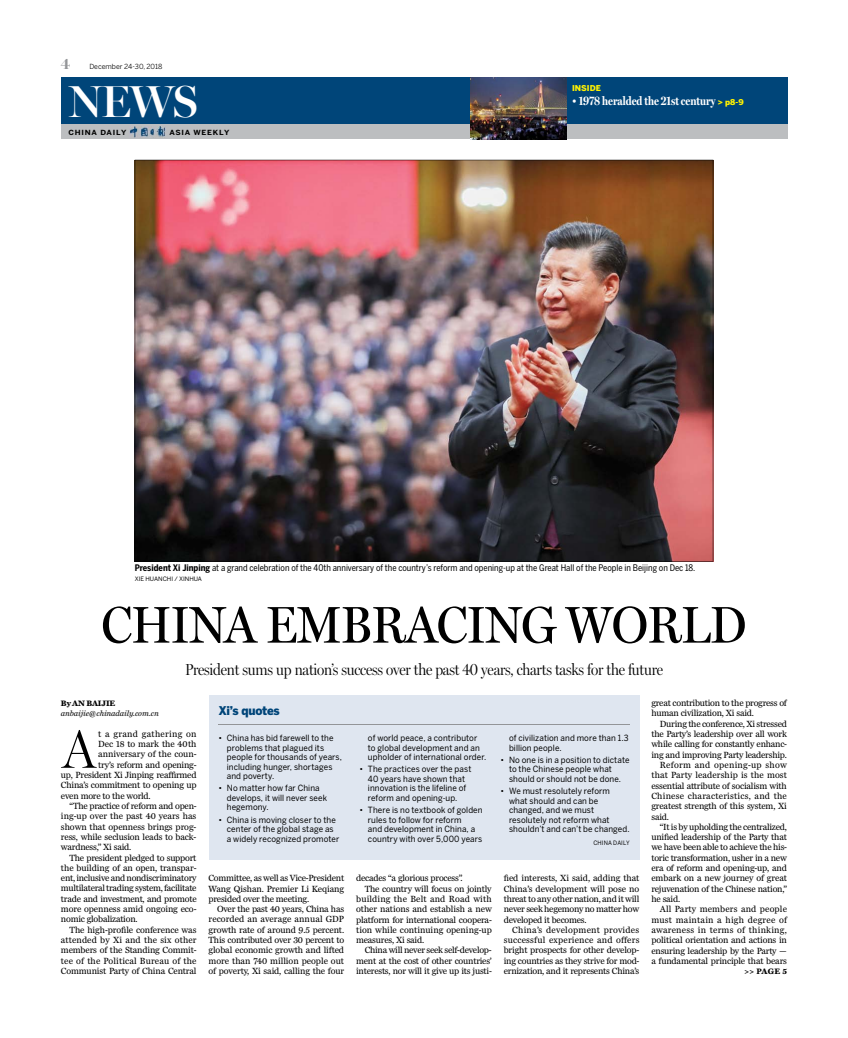
<style>
.page{position:relative;width:848px;height:1038px;background:#fff}
.page>*{position:absolute;margin:0;border:0;box-sizing:border-box;transform-origin:0 0}
.t1{font:300 54.4px "Miller Headline";color:#000}
.t2{font:52px "Miller Headline";letter-spacing:-.01em;color:#000}
.t3{font:600 45px "Big Miller";color:#fff}
.t4{font:300 16px "Miller Headline";letter-spacing:-.01em;color:#000}
.t5{font:700 16px "Big Miller";color:#939598}
.t6{font:700 12px "Miller Headline";color:#fff}
.t7{font:900 12px "Benton Sans";letter-spacing:-.02em;color:#004579;scale:.95 1}
.t8{font:9.2px/10.3px "Miller Daily Two";letter-spacing:-.02em;color:#000;text-align:justify}
.t9{font:9.2px "Miller Daily Two";letter-spacing:.01em;color:#000}
.t10{font:9.2px "Miller Daily Two";letter-spacing:.02em;color:#000}
.t11{font:9.2px "Miller Daily Two";color:#000}
.t12{font:9.2px "Miller Daily Two";letter-spacing:.015em;color:#000}
.t13{font:9.2px "Miller Daily Two";letter-spacing:.025em;color:#000}
.t14{font:9px "Benton Sans Cond";color:#000}
.t15{font:8.5px/9.5px "Benton Sans";letter-spacing:.01em;color:#000;scale:.95 1}
.t16{font:italic 8px "Miller Daily Two";letter-spacing:-.01em;color:#000}
.t17{font:700 8px "Miller Daily Two";letter-spacing:-.01em;color:#000}
.t18{font:900 8px "Benton Sans";color:#fff200}
.t19{font:700 7px "Benton Sans";letter-spacing:.1em;color:#000;scale:1.1 1}
.t20{font:7px "Benton Sans";color:#000}
.t21{font:6px "Benton Sans";color:#000}
.t22{font:6px "Benton Sans";letter-spacing:.02em;color:#000;scale:.95 1}
.s1{font-family:"Benton Sans";font-weight:900;font-size:8px;color:#fff200}
.s2{font-weight:700}
</style>
<div class="page">
<div style="left:61px;top:77px;width:726px;height:50px;background:#004579"></div>
<div style="left:61px;top:125px;width:726px;height:14px;background:#bcbec0"></div>
<img style="left:129px;top:126px;width:37px;height:11px">
<img style="left:135px;top:160px;width:578px;height:401px">
<div style="left:208px;top:695px;width:431px;height:164px;background:#dfe6f0"></div>
<hr style="left:218px;top:724px;width:411px;height:1px;background:#939598">
<img style="left:471px;top:77px;width:95px;height:62px">
<h3 class="t5" style="left:61px;top:54px;width:11px">4</h3>
<p class="t20" style="left:89px;top:62px;width:75px">December 24-30, 2018</p>
<h3 class="t3" style="left:68px;top:74px;width:131px">NEWS</h3>
<p class="t19" style="left:68px;top:128px;width:54px">CHINA DAILY</p>
<p class="t19" style="left:169px;top:128px;width:56px">ASIA WEEKLY</p>
<p class="t18" style="left:572px;top:83px;width:30px">INSIDE</p>
<h3 class="t6" style="left:572px;top:94px;width:173px">• 1978 heralded the 21st century <span class="s1">&gt; p8-9</span></h3>
<p class="t14" style="left:135px;top:563px;width:562px"><span class="s2">President Xi Jinping</span> at a grand celebration of the 40th anniversary of the country’s reform and opening-up at the Great Hall of the People in Beijing on Dec 18.</p>
<p class="t21" style="left:135px;top:575px;width:69px">XIE HUANCHI / XINHUA</p>
<h2 class="t2" style="left:101px;top:595px;width:646px">CHINA EMBRACING WORLD</h2>
<h3 class="t4" style="left:185px;top:660px;width:479px">President sums up nation’s success over the past 40 years, charts tasks for the future</h3>
<p class="t17" style="left:61px;top:698px;width:56px">By AN BAIJIE</p>
<p class="t16" style="left:61px;top:708px;width:99px">anbaijie@chinadaily.com.cn</p>
<h1 class="t1" style="left:63px;top:718px;width:34px">A</h1>
<p class="t13" style="left:98px;top:728px;width:100px">t a grand gathering on</p>
<p class="t8" style="left:98px;top:738px;width:100px">Dec 18 to mark the 40th</p>
<p class="t8" style="left:98px;top:749px;width:100px">anniversary of the coun-</p>
<p class="t8" style="left:98px;top:759px;width:100px">try’s reform and opening-</p>
<p class="t8" style="left:61px;top:769px;width:137px">up, President Xi Jinping reaffirmed</p>
<p class="t8" style="left:61px;top:780px;width:137px">China’s commitment to opening up</p>
<p class="t8" style="left:61px;top:790px;width:91px">even more to the world.</p>
<p class="t8" style="left:69px;top:800px;width:129px">“The practice of reform and open-</p>
<p class="t11" style="left:61px;top:810px;width:137px">ing-up over the past 40 years has</p>
<p class="t8" style="left:61px;top:821px;width:137px">shown that openness brings prog-</p>
<p class="t8" style="left:61px;top:831px;width:137px">ress, while seclusion leads to back-</p>
<p class="t8" style="left:61px;top:841px;width:72px">wardness,” Xi said.</p>
<p class="t8" style="left:69px;top:852px;width:128px">The president pledged to support</p>
<p class="t8" style="left:61px;top:862px;width:137px">the building of an open, transpar-</p>
<p class="t8" style="left:61px;top:872px;width:137px">ent, inclusive and nondiscriminatory</p>
<p class="t8" style="left:61px;top:883px;width:137px">multilateral trading system, facilitate</p>
<p class="t8" style="left:61px;top:893px;width:137px">trade and investment, and promote</p>
<p class="t8" style="left:61px;top:903px;width:137px">more openness amid ongoing eco-</p>
<p class="t8" style="left:61px;top:914px;width:78px">nomic globalization.</p>
<p class="t8" style="left:69px;top:924px;width:129px">The high-profile conference was</p>
<p class="t9" style="left:61px;top:934px;width:137px">attended by Xi and the six other</p>
<p class="t8" style="left:61px;top:944px;width:137px">members of the Standing Commit-</p>
<p class="t9" style="left:61px;top:954px;width:137px">tee of the Political Bureau of the</p>
<p class="t8" style="left:61px;top:965px;width:137px">Communist Party of China Central</p>
<h3 class="t7" style="left:218px;top:703px;width:66px">Xi’s quotes</h3>
<p class="t15" style="left:227px;top:733px;width:123px;text-indent:-9px">• China has bid farewell to the problems that plagued its people for thousands of years, including hunger, shortages and poverty.</p>
<p class="t15" style="left:227px;top:783px;width:107px;text-indent:-9px">• No matter how far China develops, it will never seek hegemony.</p>
<p class="t15" style="left:227px;top:814px;width:120px;text-indent:-9px">• China is moving closer to the center of the global stage as a widely recognized promoter</p>
<p class="t8" style="left:208px;top:872px;width:137px">Committee, as well as Vice-President Wang Qishan. Premier Li Keqiang presided over the meeting.</p>
<p class="t8" style="left:208px;top:903px;width:137px;text-indent:9px">Over the past 40 years, China has recorded an average annual GDP growth rate of around 9.5 percent.<br>This contributed over 30 percent to global economic growth and lifted more than 740 million people out of poverty, Xi said, calling the four</p>
<p class="t15" style="left:368px;top:733px;width:126px">of world peace, a contributor to global development and an upholder of international order.</p>
<p class="t15" style="left:368px;top:764px;width:110px;text-indent:-9px">• The practices over the past<br>40 years have shown that innovation is the lifeline of reform and opening-up.</p>
<p class="t15" style="left:368px;top:805px;width:122px;text-indent:-9px">• There is no textbook of golden rules to follow for reform<br>and development in China, a country with over 5,000 years</p>
<p class="t15" style="left:509px;top:733px;width:127px">of civilization and more than 1.3 billion people.</p>
<p class="t15" style="left:509px;top:755px;width:128px;text-indent:-9px">• No one is in a position to dictate to the Chinese people what should or should not be done.</p>
<p class="t15" style="left:509px;top:786px;width:128px;text-indent:-9px">• We must resolutely reform what should and can be changed, and we must resolutely not reform what shouldn’t and can’t be changed.</p>
<p class="t22" style="left:593px;top:838px;width:40px">CHINA DAILY</p>
<p class="t8" style="left:356px;top:872px;width:108px">decades “a glorious process”.</p>
<p class="t8" style="left:365px;top:883px;width:128px">The country will focus on jointly</p>
<p class="t12" style="left:356px;top:893px;width:137px">building the Belt and Road with</p>
<p class="t8" style="left:356px;top:903px;width:137px">other nations and establish a new</p>
<p class="t8" style="left:356px;top:914px;width:137px">platform for international coopera-</p>
<p class="t11" style="left:356px;top:924px;width:137px">tion while continuing opening-up</p>
<p class="t8" style="left:356px;top:934px;width:69px">measures, Xi said.</p>
<p class="t8" style="left:365px;top:945px;width:128px">China will never seek self-develop-</p>
<p class="t8" style="left:356px;top:955px;width:137px">ment at the cost of other countries’</p>
<p class="t8" style="left:356px;top:965px;width:137px">interests, nor will it give up its justi-</p>
<p class="t8" style="left:504px;top:872px;width:137px">fied interests, Xi said, adding that China’s development will pose no threat to any other nation, and it will never seek hegemony no matter how developed it becomes.</p>
<p class="t8" style="left:504px;top:924px;width:137px;text-indent:9px">China’s development provides successful experience and offers bright prospects for other develop&shy;ing countries as they strive for mod&shy;ernization, and it represents China’s</p>
<p class="t8" style="left:651px;top:697px;width:137px">great contribution to the progress of human civilization, Xi said.</p>
<p class="t8" style="left:660px;top:718px;width:128px">During the conference, Xi stressed</p>
<p class="t8" style="left:651px;top:728px;width:137px">the Party’s leadership over all work</p>
<p class="t8" style="left:651px;top:739px;width:137px">while calling for constantly enhanc-</p>
<p class="t8" style="left:651px;top:749px;width:137px">ing and improving Party leadership.</p>
<p class="t13" style="left:660px;top:759px;width:129px">Reform and opening-up show</p>
<p class="t9" style="left:651px;top:769px;width:137px">that Party leadership is the most</p>
<p class="t8" style="left:651px;top:780px;width:137px">essential attribute of socialism with</p>
<p class="t10" style="left:651px;top:790px;width:137px">Chinese characteristics, and the</p>
<p class="t8" style="left:651px;top:800px;width:137px">greatest strength of this system, Xi</p>
<p class="t8" style="left:651px;top:811px;width:19px">said.</p>
<p class="t8" style="left:660px;top:821px;width:128px">“It is by upholding the centralized,</p>
<p class="t8" style="left:651px;top:831px;width:137px">unified leadership of the Party that</p>
<p class="t8" style="left:651px;top:842px;width:137px">we have been able to achieve the his-</p>
<p class="t8" style="left:651px;top:852px;width:137px">toric transformation, usher in a new</p>
<p class="t8" style="left:651px;top:862px;width:137px">era of reform and opening-up, and</p>
<p class="t8" style="left:651px;top:873px;width:137px">embark on a new journey of great</p>
<p class="t8" style="left:651px;top:883px;width:137px">rejuvenation of the Chinese nation,”</p>
<p class="t8" style="left:651px;top:893px;width:30px">he said.</p>
<p class="t12" style="left:660px;top:903px;width:129px">All Party members and people</p>
<p class="t10" style="left:651px;top:913px;width:137px">must maintain a high degree of</p>
<p class="t10" style="left:651px;top:924px;width:137px">awareness in terms of thinking,</p>
<p class="t8" style="left:651px;top:934px;width:137px">political orientation and actions in</p>
<p class="t8" style="left:651px;top:945px;width:137px">ensuring leadership by the Party —</p>
<p class="t8" style="left:651px;top:955px;width:137px">a fundamental principle that bears</p>
<p class="t17" style="left:744px;top:966px;width:44px">&gt;&gt; PAGE 5</p>
</div>
